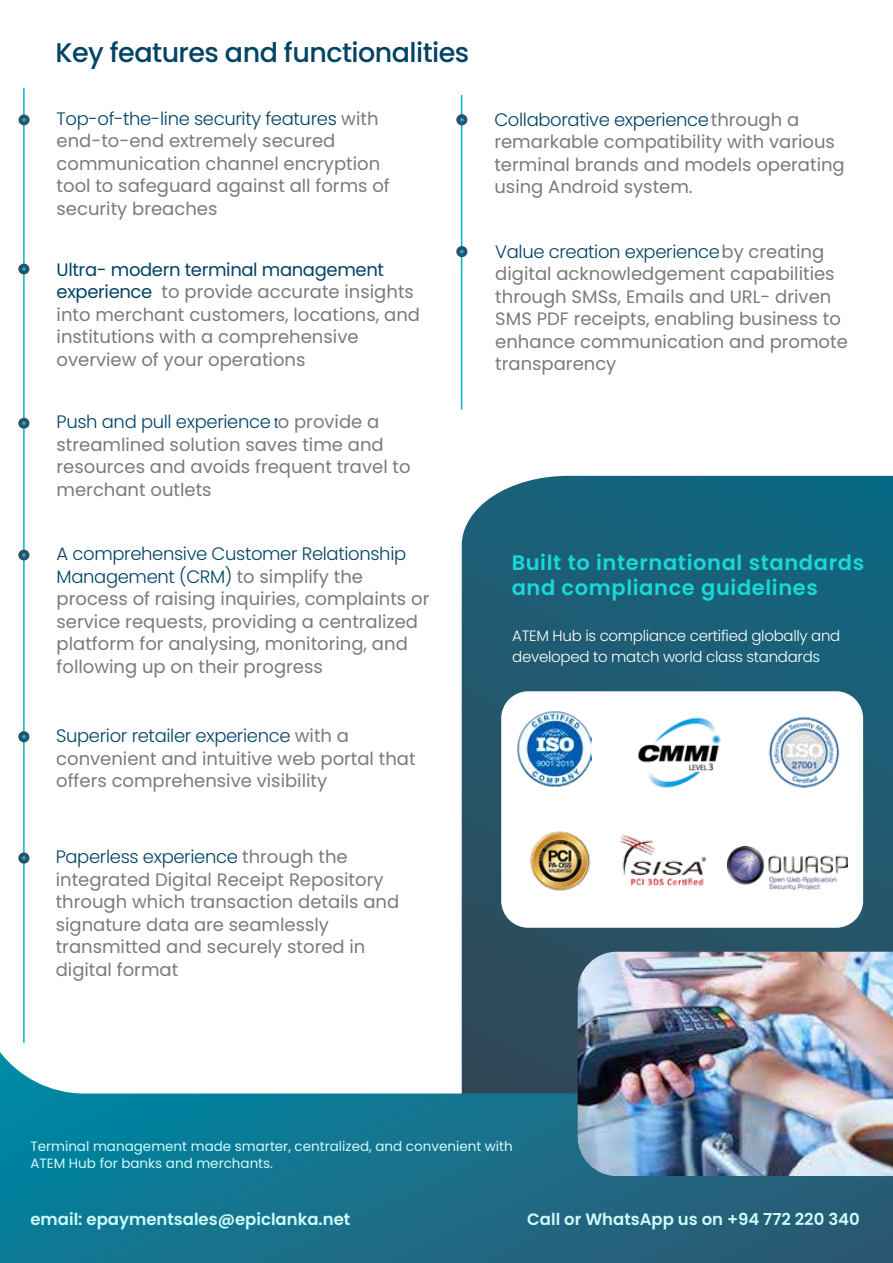
<style>
.page{position:relative;width:893px;height:1263px;background:#fff}
.page>*{position:absolute;margin:0;border:0;box-sizing:border-box;transform-origin:0 0}
.t1{font:500 27px "Poppins";letter-spacing:-.02em;color:#004364}
.t2{font:600 21px/25.2px "Poppins";letter-spacing:.03em;color:#19d9d6}
.t3{font:18px/22.5px "Poppins";color:#797b7b}
.t4{font:600 16.5px "Poppins";color:#cdfcfa}
.t5{font:300 15px/21px "Poppins";letter-spacing:-.02em;color:#fff}
.t6{font:13.5px/16.4px "Poppins";color:#cdfcfa}
.s1{font-weight:300;color:#004364}
.s2{color:#004364}
.s3{font-family:"Teko";font-weight:300;color:#004364}
</style>
<div class="page">
<hr style="left:23px;top:88px;width:2px;height:955px;background:#00b8c5">
<svg style="left:18px;top:114px;width:12px;height:11px"></svg>
<svg style="left:22px;top:118px;width:4px;height:4px"></svg>
<div style="left:18px;top:264px;width:11px;height:10px;background:#2c516a;border-radius:50%"></div>
<svg style="left:22px;top:267px;width:4px;height:4px"></svg>
<div style="left:18px;top:418px;width:11px;height:11px;background:#2c516a;border-radius:50%"></div>
<svg style="left:22px;top:421px;width:4px;height:4px"></svg>
<div style="left:18px;top:550px;width:11px;height:10px;background:#2c516a;border-radius:50%"></div>
<svg style="left:22px;top:553px;width:4px;height:4px"></svg>
<div style="left:18px;top:731px;width:11px;height:11px;background:#2c516a;border-radius:50%"></div>
<svg style="left:22px;top:735px;width:4px;height:4px"></svg>
<div style="left:18px;top:852px;width:11px;height:12px;background:#2c516a;border-radius:50%"></div>
<svg style="left:22px;top:856px;width:4px;height:4px"></svg>
<hr style="left:461px;top:95px;width:1px;height:315px;background:#00b8c5">
<div style="left:456px;top:114px;width:11px;height:11px;background:#2c516a;border-radius:50%"></div>
<svg style="left:460px;top:118px;width:4px;height:4px"></svg>
<div style="left:456px;top:246px;width:11px;height:11px;background:#2c516a;border-radius:50%"></div>
<svg style="left:460px;top:250px;width:4px;height:3px"></svg>
<svg style="left:462px;top:476px;width:431px;height:576px;background:#1f5d74"></svg>
<svg style="left:0;top:1052px;width:893px;height:211px;background:#338097"></svg>
<img style="left:578px;top:952px;width:315px;height:224px">
<div style="left:501px;top:691px;width:362px;height:237px;background:#fff;border-radius:27px"></div>
<img style="left:637px;top:717px;width:84px;height:71px">
<img style="left:768px;top:711px;width:97px;height:81px">
<img style="left:530px;top:831px;width:61px;height:60px">
<img style="left:620px;top:834px;width:87px;height:52px">
<img style="left:728px;top:846px;width:120px;height:43px">
<img style="left:517px;top:711px;width:75px;height:76px">
<h1 class="t1" style="left:56px;top:37px;width:415px">Key features and functionalities</h1>
<p class="t3" style="left:57px;top:107px;width:335px"><span class="s1">Top-of-the-line security features</span> with end-to-end extremely secured communication channel encryption tool to safeguard against all forms of security breaches</p>
<p class="t3" style="left:57px;top:258px;width:365px"><span class="s2">Ultra- modern terminal management experience</span> to provide accurate insights into merchant customers, locations, and institutions with a comprehensive overview of your operations</p>
<p class="t3" style="left:57px;top:411px;width:356px"><span class="s1">Push and pull experience</span> <span class="s3">t</span>o provide a streamlined solution saves time and resources and avoids frequent travel to merchant outlets</p>
<p class="t3" style="left:57px;top:543px;width:374px"><span class="s1">A comprehensive Customer Relationship Management (CRM)</span> to simplify the process of raising inquiries, complaints or service requests, providing a centralized platform for analysing, monitoring, and following up on their progress</p>
<p class="t3" style="left:56px;top:725px;width:361px"><span class="s1">Superior retailer experience</span> with a convenient and intuitive web portal that offers comprehensive visibility</p>
<p class="t3" style="left:56px;top:846px;width:345px"><span class="s1">Paperless experience</span> through the integrated Digital Receipt Repository through which transaction details and signature data are seamlessly transmitted and securely stored in digital format</p>
<p class="t3" style="left:494px;top:108px;width:352px"><span class="s1">Collaborative experience</span>through a remarkable compatibility with various terminal brands and models operating using Android system.</p>
<p class="t3" style="left:495px;top:240px;width:354px"><span class="s1">Value creation experience</span>by creating digital acknowledgement capabilities through SMSs, Emails and URL- driven SMS PDF receipts, enabling business to enhance communication and promote transparency</p>
<p class="t2" style="left:512px;top:550px;width:354px">Built to international standards and compliance guidelines</p>
<p class="t5" style="left:512px;top:625px;width:330px">ATEM Hub is compliance certified globally and developed to match world class standards</p>
<p class="t6" style="left:30px;top:1138px;width:484px">Terminal management made smarter, centralized, and convenient with<br>ATEM Hub for banks and merchants.</p>
<p class="t4" style="left:30px;top:1209px;width:321px">email: epaymentsales@epiclanka.net</p>
<p class="t4" style="left:527px;top:1209px;width:334px">Call or WhatsApp us on +94 772 220 340</p>
</div>
